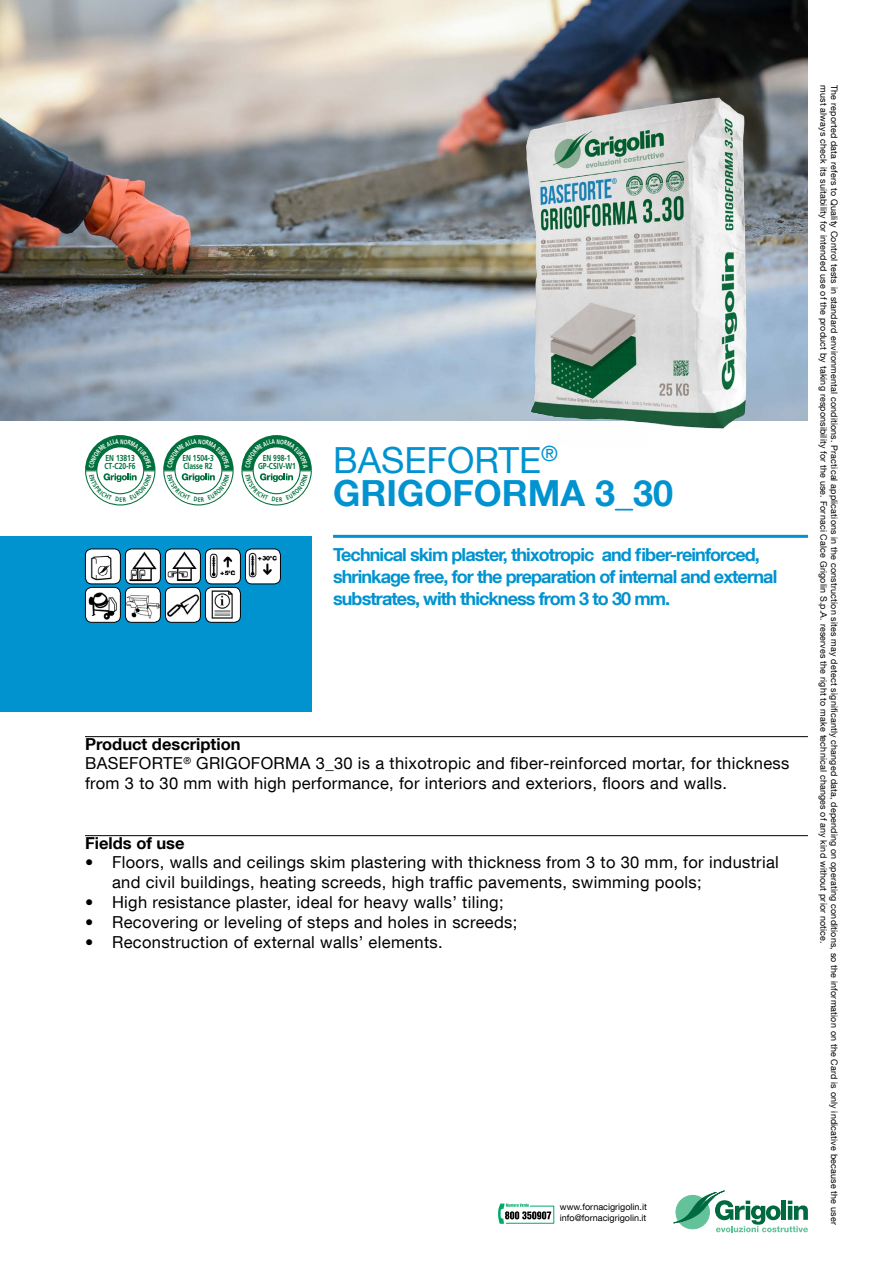
<style>
.page{position:relative;width:893px;height:1263px;background:#fff}
.page>*{position:absolute;margin:0;border:0;box-sizing:border-box;transform-origin:0 0}
.t1{font:700 36px/33px "Helvetica Neue LT Com";color:#0093d0}
.t2{font:700 18px/21.6px "Helvetica Neue LT Com";letter-spacing:-.05em;color:#0093d0}
.t3{font:16.5px/19.8px "Helvetica Neue LT Com";letter-spacing:.02em;color:#000}
.t4{font:700 16.5px "Helvetica Neue LT Com";color:#000}
.t5{font:9px "Helvetica Neue LT Com";letter-spacing:.02em;color:#000}
.t6{font:9px/10.8px "Helvetica Neue LT Com";color:#000}
.t7{font:700 8.7px/7.9px "Frutiger";color:#00703c;scale:.78 1}
.s1{font-weight:400}
.s2{font-weight:700}
</style>
<div class="page">
<svg style="left:673px;top:1191px;width:135px;height:41px"></svg>
<svg style="left:498px;top:1203px;width:56px;height:21px"></svg>
<div style="left:0;top:536px;width:312px;height:176px;background:#0093d0"></div>
<img style="left:0;top:0;width:808px;height:420px">
<img style="left:85px;top:549px;width:35px;height:34px">
<div style="left:85px;top:549px;width:36px;height:35px;border:1px solid #000;border-radius:6px"></div>
<img style="left:125px;top:549px;width:35px;height:34px">
<div style="left:125px;top:549px;width:36px;height:35px;border:1px solid #000;border-radius:6px"></div>
<img style="left:165px;top:549px;width:35px;height:34px">
<div style="left:165px;top:549px;width:36px;height:35px;border:1px solid #000;border-radius:6px"></div>
<img style="left:205px;top:549px;width:35px;height:34px">
<div style="left:205px;top:549px;width:36px;height:35px;border:1px solid #000;border-radius:6px"></div>
<img style="left:245px;top:549px;width:35px;height:34px">
<div style="left:245px;top:549px;width:36px;height:35px;border:1px solid #000;border-radius:6px"></div>
<img style="left:85px;top:587px;width:34px;height:34px">
<div style="left:85px;top:587px;width:36px;height:36px;border:1px solid #000;border-radius:6px"></div>
<img style="left:125px;top:587px;width:34px;height:34px">
<div style="left:125px;top:587px;width:36px;height:36px;border:1px solid #000;border-radius:6px"></div>
<img style="left:165px;top:587px;width:34px;height:34px">
<div style="left:165px;top:587px;width:36px;height:36px;border:1px solid #000;border-radius:6px"></div>
<img style="left:205px;top:587px;width:34px;height:34px">
<div style="left:205px;top:587px;width:36px;height:36px;border:1px solid #000;border-radius:6px"></div>
<hr style="left:85px;top:736px;width:723px;height:1px;background:#000">
<hr style="left:85px;top:835px;width:723px;height:1px;background:#000">
<img style="left:494px;top:85px;width:301px;height:344px">
<hr style="left:333px;top:535px;width:475px;height:3px;background:#0093d0">
<svg style="left:85px;top:435px;width:70px;height:70px"></svg>
<svg style="left:163px;top:435px;width:71px;height:70px"></svg>
<svg style="left:241px;top:435px;width:71px;height:70px"></svg>
<p class="t7" style="left:105px;top:454px;width:41px">EN 13813<br>CT-C20-F6</p>
<p class="t7" style="left:182px;top:454px;width:42px">EN 1504-3<br>Classe R2</p>
<p class="t7" style="left:258px;top:454px;width:50px;text-align:center">EN 998-1<br>GP-CSIV-W1</p>
<h1 class="t1" style="left:333px;top:442px;width:341px"><span class="s1">BASEFORTE</span><sup>®<br></sup>GRIGOFORMA 3_30</h1>
<p class="t2" style="left:333px;top:544px;width:446px">Technical skim plaster, thixotropic and fiber-reinforced, shrinkage free, for the preparation of internal and external substrates, with thickness from 3 to 30 mm.</p>
<p class="t3" style="left:85px;top:733px;width:706px"><span class="s2">Product description<br></span>BASEFORTE<sup>®</sup> GRIGOFORMA 3_30 is a thixotropic and fiber-reinforced mortar, for thickness from 3 to 30 mm with high performance, for interiors and exteriors, floors and walls.</p>
<p class="t4" style="left:85px;top:832px;width:101px">Fields of use</p>
<p class="t3" style="left:112px;top:852px;width:668px;text-indent:-27px">• Floors, walls and ceilings skim plastering with thickness from 3 to 30 mm, for industrial and civil buildings, heating screeds, high traffic pavements, swimming pools;</p>
<p class="t3" style="left:85px;top:892px;width:420px">• High resistance plaster, ideal for heavy walls’ tiling;</p>
<p class="t3" style="left:85px;top:912px;width:434px">• Recovering or leveling of steps and holes in screeds;</p>
<p class="t3" style="left:85px;top:931px;width:359px">• Reconstruction of external walls’ elements.</p>
<p class="t6" style="left:560px;top:1201px;width:88px">www.fornacigrigolin.it info@fornacigrigolin.it</p>
<p class="t5" style="left:829px;top:85px;width:860px;rotate:90deg">must always check its suitability for intended use of the product by taking responsibility for the use. Fornaci Calce Grigolin S.p.A. reserves the right to make technical changes of any kind without prior notice.</p>
<p class="t5" style="left:840px;top:85px;width:1141px;rotate:90deg">The reported data refers to Quality Control tests in standard environmental conditions. Practical applications in the construction sites may detect significantly changed data, depending on operating conditions, so the information on the Card is only indicative because the user</p>
</div>
